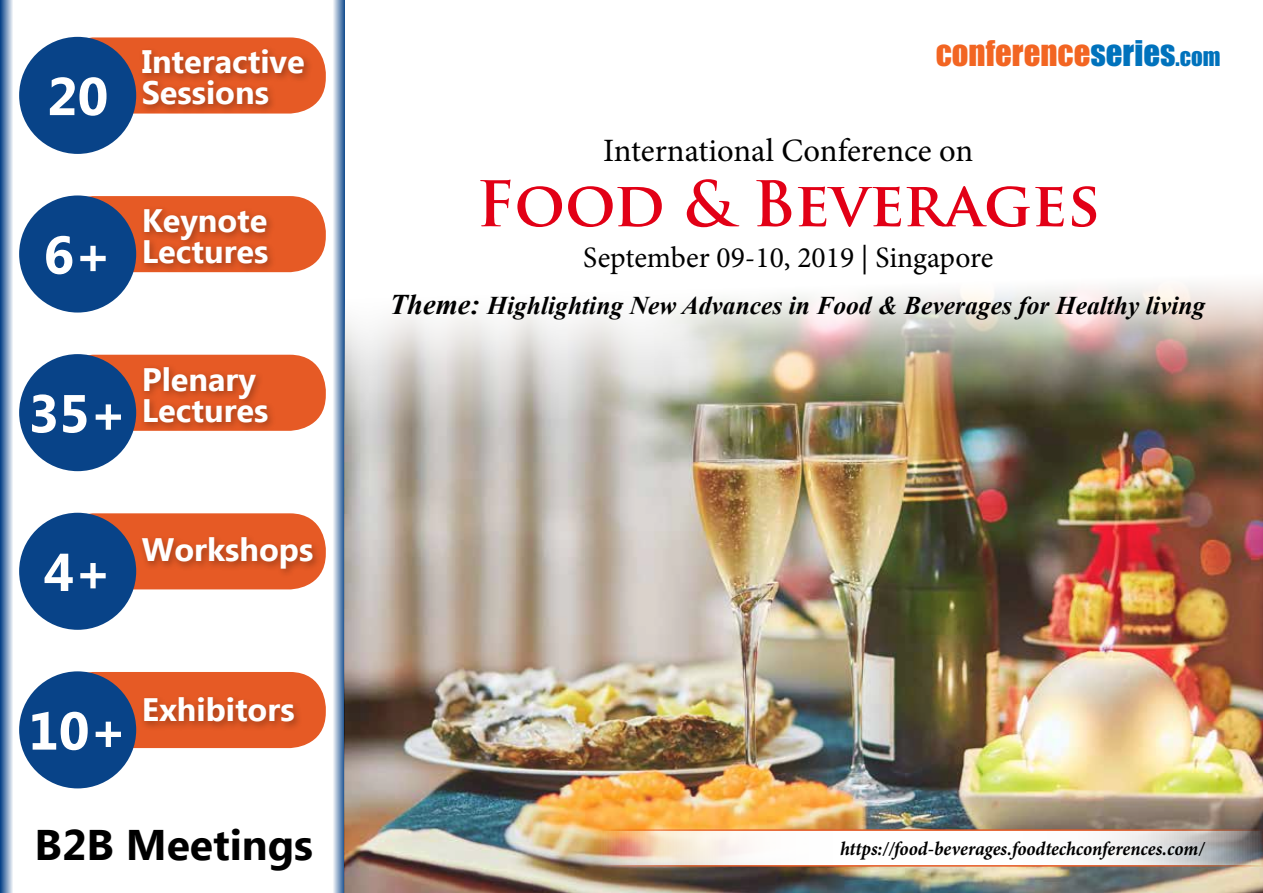
<style>
.page{position:relative;width:1263px;height:893px;background:#fff}
.page>*{position:absolute;margin:0;border:0;box-sizing:border-box;transform-origin:0 0}
.t1{font:700 61.2px "Trajan Pro";color:#e20016}
.t2{font:700 53.25px "Ebrima";color:#fff}
.t3{font:700 42.75px "Ebrima";color:#000}
.t4{font:32.7px "Impact";color:#f26522}
.t5{font:32.55px "Minion Pro";letter-spacing:-.005em;color:#000}
.t6{font:700 32.4px/30.9px "Ebrima";color:#fff}
.t7{font:29.55px "Minion Pro";color:#000}
.t8{font:italic 700 25.5px "Times New Roman";color:#000}
.t9{font:italic 700 19.5px "Minion Pro";letter-spacing:-.005em;color:#000;scale:.95 1}
.s1{color:#0072bc}
.s2{font-size:22.95px;color:#0072bc}
.s3{font-size:28.5px}
</style>
<div class="page">
<svg style="left:0;top:0;width:13px;height:893px;background:#7a99be"></svg>
<svg style="left:333px;top:0;width:12px;height:893px;background:#8da8c8"></svg>
<div style="left:58px;top:37px;width:268px;height:77px;background:#e65a25;border-radius:36px"></div>
<div style="left:19px;top:37px;width:117px;height:117px;background:#084388;border-radius:50%"></div>
<div style="left:138px;top:45px;width:176px;height:69px;background:#000;opacity:.3"></div>
<div style="left:58px;top:196px;width:268px;height:76px;background:#e65a25;border-radius:36px"></div>
<div style="left:19px;top:195px;width:117px;height:118px;background:#084388;border-radius:50%"></div>
<div style="left:140px;top:205px;width:137px;height:68px;background:#000;opacity:.3"></div>
<div style="left:58px;top:355px;width:268px;height:76px;background:#e65a25;border-radius:36px"></div>
<div style="left:19px;top:354px;width:117px;height:117px;background:#084388;border-radius:50%"></div>
<div style="left:140px;top:362px;width:137px;height:70px;background:#000;opacity:.3"></div>
<div style="left:58px;top:513px;width:268px;height:76px;background:#e65a25;border-radius:36px"></div>
<div style="left:19px;top:513px;width:117px;height:117px;background:#084388;border-radius:50%"></div>
<div style="left:138px;top:533px;width:184px;height:46px;background:#000;opacity:.3"></div>
<div style="left:58px;top:672px;width:268px;height:76px;background:#e65a25;border-radius:36px"></div>
<div style="left:19px;top:671px;width:117px;height:117px;background:#084388;border-radius:50%"></div>
<div style="left:140px;top:693px;width:164px;height:38px;background:#000;opacity:.3"></div>
<img style="left:345px;top:284px;width:918px;height:609px">
<svg style="left:597px;top:829px;width:666px;height:38px"></svg>
<h2 class="t2" style="left:47px;top:57px;width:63px">20</h2>
<p class="t6" style="left:142px;top:48px;width:165px">Interactive<br>Sessions</p>
<h2 class="t2" style="left:44px;top:215px;width:70px">6+</h2>
<p class="t6" style="left:142px;top:207px;width:128px">Keynote<br>Lectures</p>
<h2 class="t2" style="left:28px;top:374px;width:100px">35+</h2>
<p class="t6" style="left:142px;top:365px;width:128px">Plenary<br>Lectures</p>
<h2 class="t2" style="left:44px;top:532px;width:70px">4+</h2>
<p class="t6" style="left:142px;top:536px;width:173px">Workshops</p>
<h2 class="t2" style="left:28px;top:691px;width:100px">10+</h2>
<p class="t6" style="left:142px;top:696px;width:154px">Exhibitors</p>
<h3 class="t3" style="left:35px;top:813px;width:280px">B2B Meetings</h3>
<p class="t4" style="left:936px;top:28px;width:286px">CONFERENCE<span class="s1">SERIES</span><span class="s2">.COM</span></p>
<p class="t5" style="left:603px;top:129px;width:372px">International Conference on</p>
<h1 class="t1" style="left:476px;top:166px;width:625px">Food &amp; Beverages</h1>
<p class="t7" style="left:583px;top:238px;width:412px">September 09-10, 2019 | Singapore</p>
<p class="t8" style="left:390px;top:287px;width:817px"><span class="s3">Theme:</span> Highlighting New Advances in Food &amp; Beverages for Healthy living</p>
<p class="t9" style="left:840px;top:835px;width:385px">https://food-beverages.foodtechconferences.com/</p>
</div>
